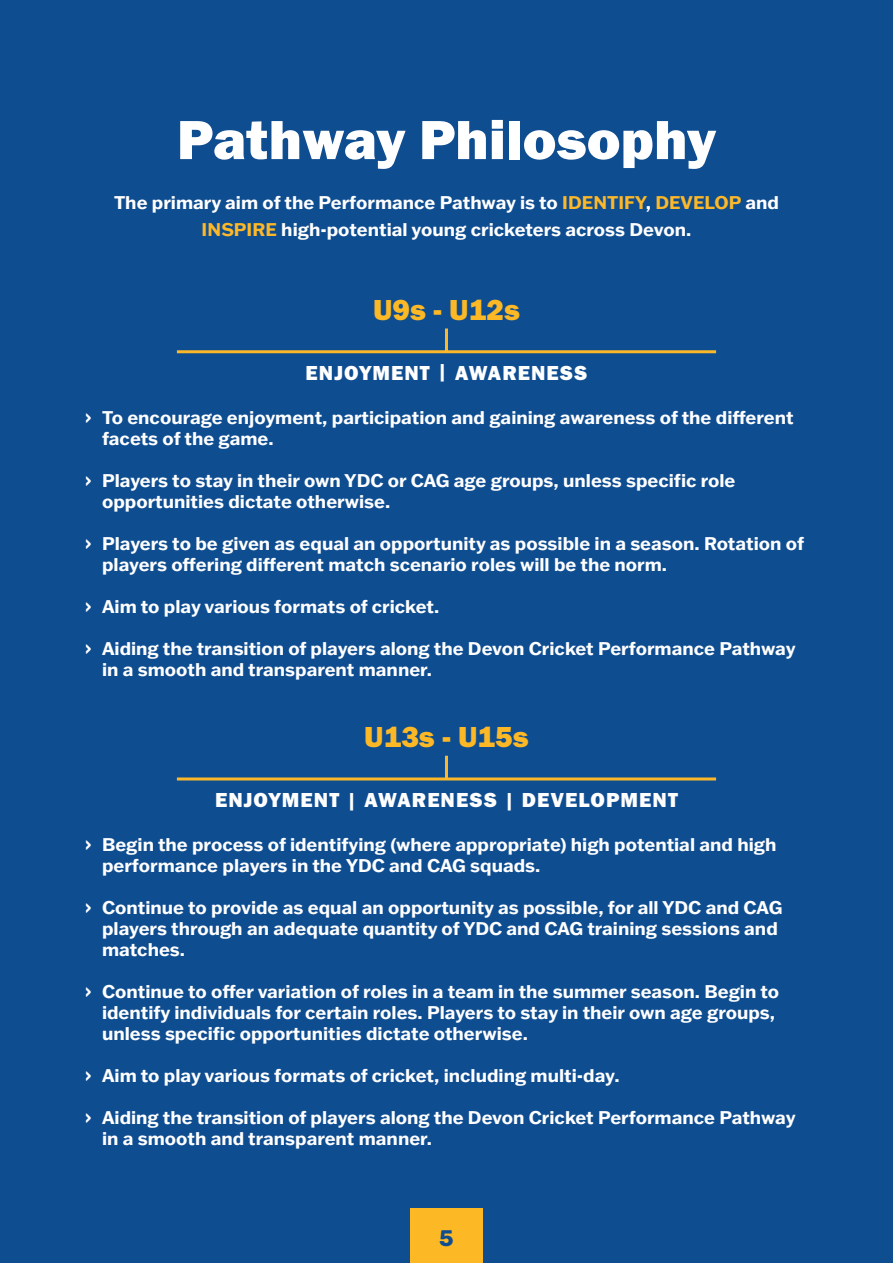
<style>
.page{position:relative;width:893px;height:1263px;background:#0f4d91}
.page>*{position:absolute;margin:0;border:0;box-sizing:border-box;transform-origin:0 0}
.Headline_Black{font:57px "Franklin Gothic URW Hea";color:#fff}
.Sub_Head_White{font:30px "Franklin Gothic URW Hea";color:#fcb825}
.t1{font:700 22.5px "Rubik";color:#0f4d91}
.Body_Text_Black{font:21px "Franklin Gothic URW Hea";letter-spacing:.05em;color:#fff}
.Body_Text_Black-2{font:700 18px/21px "Franklin Gothic ATF";color:#fff}
.s1{color:#fcb828}
.s2{font-family:"Rubik"}
</style>
<div class="page">
<div style="left:410px;top:1209px;width:73px;height:54px;background:#fcb825"></div>
<hr style="left:177px;top:777px;width:539px;height:3px;background:#fcb828">
<hr style="left:445px;top:756px;width:3px;height:23px;background:#fcb828">
<hr style="left:177px;top:350px;width:539px;height:3px;background:#fcb828">
<hr style="left:445px;top:328px;width:3px;height:24px;background:#fcb828">
<p class="Headline_Black" style="left:177px;top:103px;width:541px">Pathway Philosophy</p>
<p class="Body_Text_Black-2" style="left:114px;top:189px;width:666px;line-height:27px;text-align:center">The primary aim of the Performance Pathway is to <span class="s1">IDENTIFY</span>, <span class="s1">DEVELOP</span> and<br><span class="s1">INSPIRE</span> high-potential young cricketers across Devon.</p>
<p class="Sub_Head_White" style="left:373px;top:291px;width:148px">U9s - U12s</p>
<p class="Body_Text_Black" style="left:306px;top:359px;width:283px">ENJOYMENT | AWARENESS</p>
<p class="Body_Text_Black-2" style="left:102px;top:406px;width:693px;text-indent:-17px"><span class="s2">›</span> To encourage enjoyment, participation and gaining awareness of the different facets of the game.</p>
<p class="Body_Text_Black-2" style="left:102px;top:469px;width:635px;text-indent:-17px"><span class="s2">›</span> Players to stay in their own YDC or CAG age groups, unless specific role opportunities dictate otherwise.</p>
<p class="Body_Text_Black-2" style="left:102px;top:532px;width:703px;text-indent:-17px"><span class="s2">›</span> Players to be given as equal an opportunity as possible in a season. Rotation of players offering different match scenario roles will be the norm.</p>
<p class="Body_Text_Black-2" style="left:85px;top:595px;width:356px"><span class="s2">›</span> Aim to play various formats of cricket.</p>
<p class="Body_Text_Black-2" style="left:102px;top:637px;width:695px;text-indent:-17px"><span class="s2">›</span> Aiding the transition of players along the Devon Cricket Performance Pathway in a smooth and transparent manner.</p>
<p class="Sub_Head_White" style="left:364px;top:718px;width:166px">U13s - U15s</p>
<p class="Body_Text_Black" style="left:215px;top:786px;width:464px">ENJOYMENT | AWARENESS | DEVELOPMENT</p>
<p class="Body_Text_Black-2" style="left:102px;top:834px;width:676px;text-indent:-17px"><span class="s2">›</span> Begin the process of identifying (where appropriate) high potential and high performance players in the YDC and CAG squads.</p>
<p class="Body_Text_Black-2" style="left:102px;top:897px;width:682px;text-indent:-17px"><span class="s2">›</span> Continue to provide as equal an opportunity as possible, for all YDC and CAG players through an adequate quantity of YDC and CAG training sessions and matches.</p>
<p class="Body_Text_Black-2" style="left:102px;top:981px;width:679px;text-indent:-17px"><span class="s2">›</span> Continue to offer variation of roles in a team in the summer season. Begin to identify individuals for certain roles. Players to stay in their own age groups, unless specific opportunities dictate otherwise.</p>
<p class="Body_Text_Black-2" style="left:85px;top:1065px;width:536px"><span class="s2">›</span> Aim to play various formats of cricket, including multi-day.</p>
<p class="Body_Text_Black-2" style="left:102px;top:1107px;width:695px;text-indent:-17px"><span class="s2">›</span> Aiding the transition of players along the Devon Cricket Performance Pathway in a smooth and transparent manner.</p>
<p class="t1" style="left:439px;top:1225px;width:16px">5</p>
</div>
